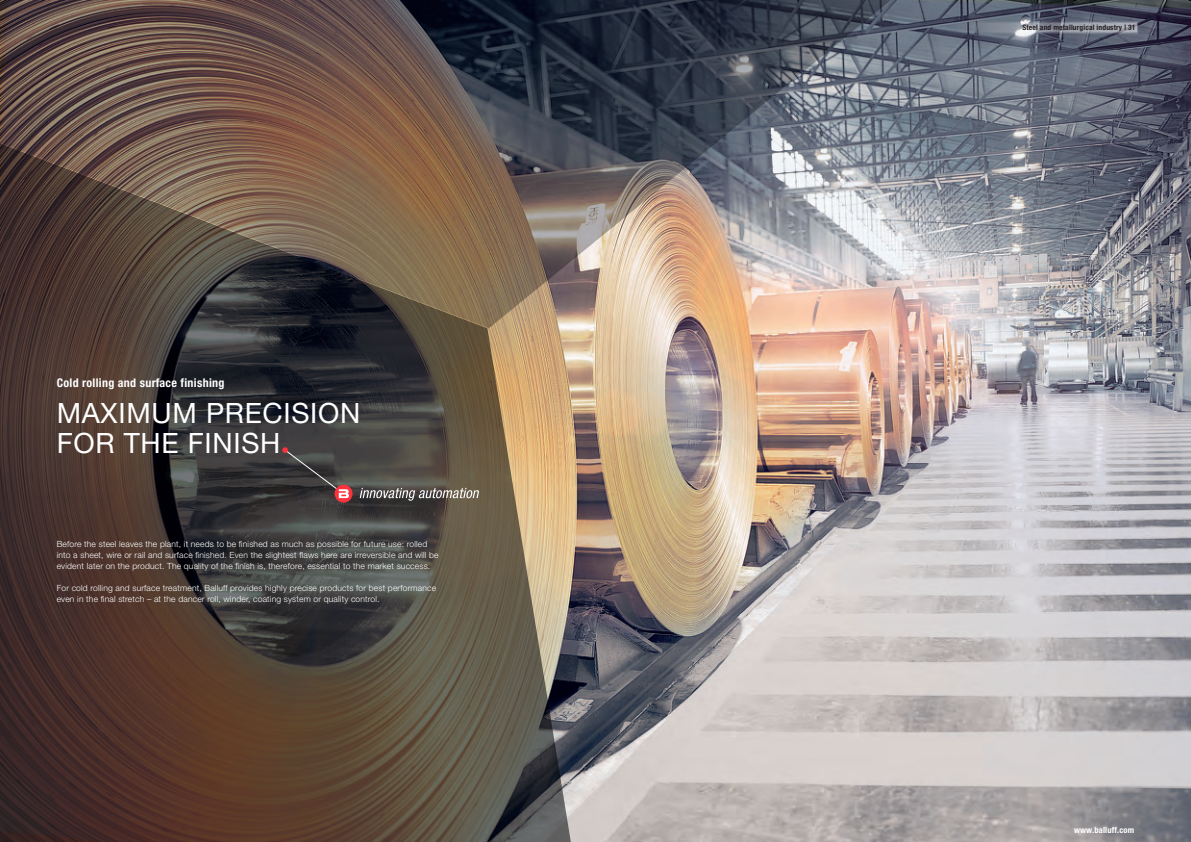
<style>
.page{position:relative;width:1191px;height:842px;background:#fff}
.page>*{position:absolute;margin:0;border:0;box-sizing:border-box;transform-origin:0 0}
._02_Headline_Roman_28_versal{font:28px/30px "Helvetica Neue LT Pro";letter-spacing:.025em;color:#fff}
._01_Overline_BoldCon_12{font:700 condensed 12px "Helvetica Neue LT Pro";letter-spacing:.025em;color:#fff}
.Copy_Text_H45_8_5_11pt{font:300 8.5px/11px "Helvetica Neue LT Pro";letter-spacing:.02em;color:#fff}
.Headline_Overline_white_H77_12_16p{font:700 condensed 8.5px "Helvetica Neue LT Pro";letter-spacing:.02em;color:#fff}
.Page_right_black_H77_7_5_10pt{font:700 condensed 7.5px "Helvetica Neue LT Pro";letter-spacing:.02em;color:#231f20}
</style>
<div class="page">
<img style="left:604px;top:0;width:587px;height:842px">
<svg style="left:0;top:328px;width:604px;height:514px;background:#574940"></svg>
<img style="left:0;top:0;width:1054px;height:328px">
<svg style="left:334px;top:485px;width:18px;height:18px"></svg>
<svg style="left:360px;top:488px;width:119px;height:13px;background:#78736e"></svg>
<svg style="left:282px;top:447px;width:67px;height:51px;background:#4b4243"></svg>
<svg style="left:949px;top:20px;width:189px;height:14px;background:#878c99"></svg>
<p class="_01_Overline_BoldCon_12" style="left:57px;top:376px;width:169px">Cold rolling and surface finishing</p>
<p class="_02_Headline_Roman_28_versal" style="left:57px;top:397px;width:305px">MAXIMUM PRECISION<br>FOR THE FINISH</p>
<p class="Copy_Text_H45_8_5_11pt" style="left:57px;top:538px;width:383px">Before the steel leaves the plant, it needs to be finished as much as possible for future use: rolled into a sheet, wire or rail and surface finished. Even the slightest flaws here are irreversible and will be evident later on the product. The quality of the finish is, therefore, essential to the market success.</p>
<p class="Copy_Text_H45_8_5_11pt" style="left:57px;top:582px;width:381px">For cold rolling and surface treatment, Balluff provides highly precise products for best performance even in the final stretch – at the dancer roll, winder, coating system or quality control.</p>
<p class="Page_right_black_H77_7_5_10pt" style="left:1039px;top:23px;width:97px">Stahl- und Hüttenindustrie | 31</p>
<p class="Page_right_black_H77_7_5_10pt" style="left:1022px;top:23px;width:101px">Steel and metallurgical industry</p>
<p class="Headline_Overline_white_H77_12_16p" style="left:1074px;top:824px;width:62px">www.balluff.com</p>
</div>
